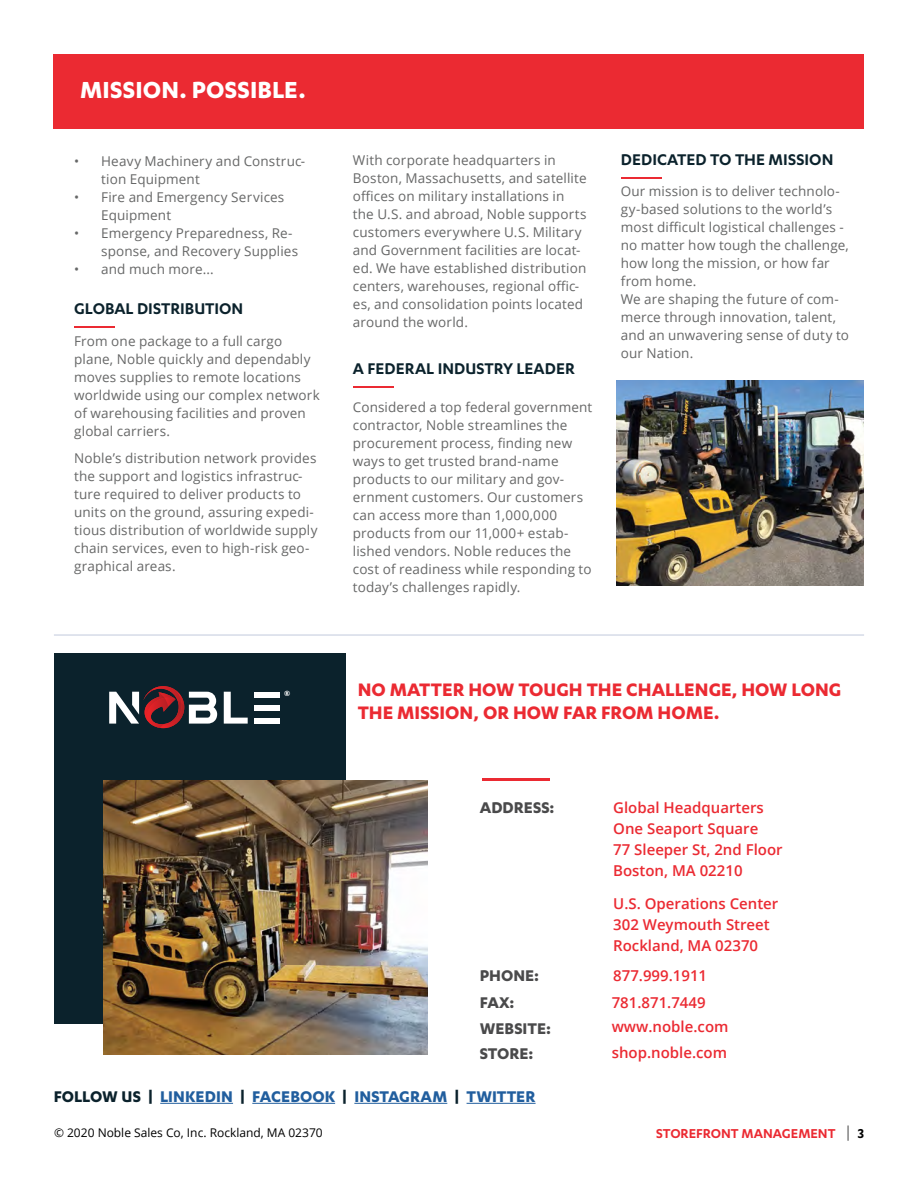
<style>
.page{position:relative;width:918px;height:1188px;background:#fff}
.page>*{position:absolute;margin:0;border:0;box-sizing:border-box;transform-origin:0 0}
.t1{font:700 27px "Karbon";letter-spacing:.005em;color:#fff}
.t2{font:700 21px/22.5px "Karbon";color:#eb2a32}
.t3{font:600 18px "Karbon";color:#0b222c}
.t4{font:700 18px "Karbon";letter-spacing:.005em;color:#215e9e}
.t5{font:700 18px/26.1px "Karbon";color:#4a4a4b}
.t6{font:600 15px/21px "Open Sans";color:#eb2a32}
.t7{font:600 15px "Karbon";color:#eb2a32}
.t8{font:13.5px/18px "Open Sans";letter-spacing:.01em;color:#666767}
.t9{font:12px "Open Sans";color:#000}
.t10{font:700 7.35px "Open Sans";color:#fff}
.s1{color:#0b222c}
.s2{font-family:"Open Sans";font-weight:300;color:#000}
.s3{color:#000}
</style>
<div class="page">
<div style="left:54px;top:54px;width:810px;height:75px;background:#eb2a32"></div>
<hr style="left:74px;top:327px;width:41px;height:1px;background:#eb2a32">
<hr style="left:353px;top:386px;width:41px;height:1px;background:#eb2a32">
<hr style="left:160px;top:1103px;width:73px;height:1px;background:#215e9e">
<hr style="left:252px;top:1103px;width:83px;height:1px;background:#215e9e">
<hr style="left:354px;top:1103px;width:93px;height:1px;background:#215e9e">
<hr style="left:467px;top:1103px;width:69px;height:1px;background:#215e9e">
<div style="left:54px;top:653px;width:292px;height:371px;background:#0b222c"></div>
<svg style="left:224px;top:692px;width:24px;height:32px"></svg>
<div style="left:254px;top:705px;width:26px;height:6px;background:#fff"></div>
<div style="left:254px;top:692px;width:26px;height:6px;background:#fff"></div>
<div style="left:254px;top:718px;width:26px;height:6px;background:#fff"></div>
<svg style="left:109px;top:686px;width:108px;height:42px"></svg>
<hr style="left:482px;top:779px;width:67px;height:2px;background:#eb2a32">
<hr style="left:54px;top:635px;width:810px;height:1px;background:#c1c9dc">
<img style="left:104px;top:781px;width:324px;height:273px">
<hr style="left:621px;top:177px;width:41px;height:1px;background:#eb2a32">
<img style="left:617px;top:380px;width:247px;height:205px">
<h1 class="t1" style="left:80px;top:75px;width:227px">MISSION. POSSIBLE.</h1>
<p class="t8" style="left:101px;top:151px;width:205px;text-indent:-27px">• Heavy Machinery and Construc&shy;tion Equipment</p>
<p class="t8" style="left:101px;top:187px;width:185px;text-indent:-27px">• Fire and Emergency Services<br>Equipment</p>
<p class="t8" style="left:101px;top:223px;width:199px;text-indent:-27px">• Emergency Preparedness, Re&shy;sponse, and Recovery Supplies</p>
<p class="t8" style="left:74px;top:259px;width:141px">• and much more...</p>
<h3 class="t3" style="left:74px;top:299px;width:171px">GLOBAL DISTRIBUTION</h3>
<p class="t8" style="left:74px;top:331px;width:247px">From one package to a full cargo plane, Noble quickly and dependably moves supplies to remote locations worldwide using our complex network of warehousing facilities and proven global carriers.</p>
<p class="t8" style="left:74px;top:448px;width:245px">Noble’s distribution network provides the support and logistics infrastruc&shy;ture required to deliver products to units on the ground, assuring expedi&shy;tious distribution of worldwide supply chain services, even to high-risk geo&shy;graphical areas.</p>
<p class="t8" style="left:353px;top:151px;width:235px">With corporate headquarters in Boston, Massachusetts, and satellite offices on military installations in the U.S. and abroad, Noble supports customers everywhere U.S. Military and Government facilities are locat&shy;ed. We have established distribution centers, warehouses, regional offic&shy;es, and consolidation points located around the world.</p>
<h3 class="t3" style="left:353px;top:358px;width:223px">A FEDERAL INDUSTRY LEADER</h3>
<p class="t8" style="left:353px;top:398px;width:241px">Considered a top federal government contractor, Noble streamlines the procurement process, finding new ways to get trusted brand-name products to our military and gov&shy;ernment customers. Our customers can access more than 1,000,000 products from our 11,000+ estab&shy;lished vendors. Noble reduces the cost of readiness while responding to today’s challenges rapidly.</p>
<h3 class="t3" style="left:621px;top:149px;width:214px">DEDICATED TO THE MISSION</h3>
<p class="t8" style="left:621px;top:182px;width:230px">Our mission is to deliver technolo&shy;gy-based solutions to the world’s most difficult logistical challenges - no matter how tough the challenge, how long the mission, or how far from home.<br>We are shaping the future of com&shy;merce through innovation, talent, and an unwavering sense of duty to our Nation.</p>
<p class="t10" style="left:284px;top:688px;width:8px">®</p>
<h2 class="t2" style="left:358px;top:678px;width:485px">NO MATTER HOW TOUGH THE CHALLENGE, HOW LONG<br>THE MISSION, OR HOW FAR FROM HOME.</h2>
<h3 class="t5" style="left:480px;top:794px;width:76px">ADDRESS:</h3>
<h3 class="t5" style="left:480px;top:962px;width:73px">PHONE:<br>FAX:<br>WEBSITE:<br>STORE:</h3>
<p class="t6" style="left:613px;top:797px;width:171px">Global Headquarters<br>One Seaport Square<br>77 Sleeper St, 2nd Floor<br>Boston, MA 02210</p>
<p class="t6" style="left:613px;top:893px;width:167px">U.S. Operations Center<br>302 Weymouth Street<br>Rockland, MA 02370</p>
<p class="t6" style="left:612px;top:962px;width:97px;line-height:27px">877.999.1911<br>781.871.7449</p>
<p class="t6" style="left:612px;top:1014px;width:118px;line-height:25.5px">www.noble.com shop.noble.com</p>
<h3 class="t4" style="left:54px;top:1086px;width:483px"><span class="s1">FOLLOW US |</span> LINKEDIN <span class="s1">|</span> FACEBOOK <span class="s1">|</span> INSTAGRAM <span class="s1">|</span> TWITTER</h3>
<p class="t9" style="left:54px;top:1125px;width:270px">© 2020 Noble Sales Co, Inc. Rockland, MA 02370</p>
<p class="t7" style="left:656px;top:1125px;width:210px">STOREFRONT MANAGEMENT <span class="s2">|</span> <span class="s3">3</span></p>
</div>
